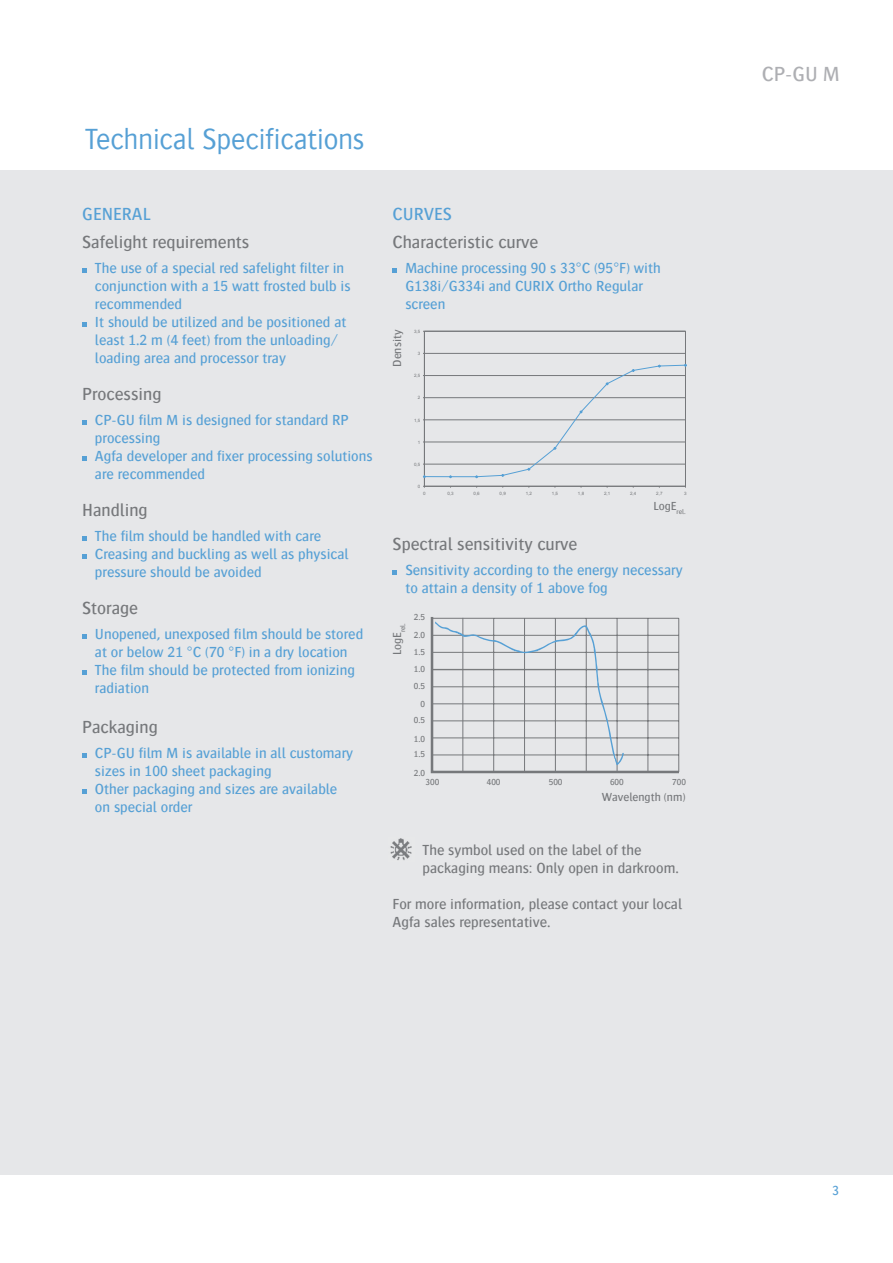
<style>
.page{position:relative;width:893px;height:1263px;background:#fff}
.page>*{position:absolute;margin:0;border:0;box-sizing:border-box;transform-origin:0 0}
.t1{font:300 30px "Bosis For Agfa";letter-spacing:-.01em;color:#56a0d5}
.t2{font:500 21px "Bosis For Agfa";color:#aeafb3}
.t3{font:500 18px "Bosis For Agfa";color:#76787b}
.t4{font:500 18px "Bosis For Agfa";color:#56a0d5}
.t5{font:500 15px/18px "Bosis For Agfa";color:#56a0d5}
.t6{font:500 15px/18px "Bosis For Agfa";color:#76787b}
.t7{font:500 13.5px "Bosis For Agfa";color:#56a0d5}
.t8{font:500 12px "Bosis For Agfa";color:#76787b}
.t9{font:500 9px "Bosis For Agfa";color:#76787b}
.t10{font:4.5px "Arial";color:#76787b}
</style>
<div class="page">
<div style="left:0;top:170px;width:893px;height:1004px;background:#e6e7e9"></div>
<svg style="left:82px;top:268px;width:5px;height:5px"></svg>
<svg style="left:82px;top:322px;width:5px;height:5px"></svg>
<svg style="left:82px;top:420px;width:5px;height:5px"></svg>
<svg style="left:82px;top:456px;width:5px;height:5px"></svg>
<svg style="left:82px;top:536px;width:5px;height:5px"></svg>
<svg style="left:82px;top:554px;width:5px;height:5px"></svg>
<svg style="left:82px;top:635px;width:5px;height:4px"></svg>
<svg style="left:82px;top:671px;width:5px;height:4px"></svg>
<svg style="left:82px;top:753px;width:5px;height:4px"></svg>
<svg style="left:82px;top:789px;width:5px;height:4px"></svg>
<svg style="left:393px;top:268px;width:4px;height:5px"></svg>
<hr style="left:424px;top:353px;width:261px;height:1px;background:#76787b">
<div style="left:424px;top:331px;width:262px;height:155px;border:1px solid #76787b"></div>
<hr style="left:424px;top:331px;width:1px;height:155px;background:#76787b">
<hr style="left:424px;top:486px;width:261px;height:1px;background:#76787b">
<svg style="left:423px;top:364px;width:264px;height:114px"></svg>
<svg style="left:393px;top:570px;width:4px;height:5px"></svg>
<svg style="left:430px;top:617px;width:250px;height:157px"></svg>
<img style="left:390px;top:838px;width:22px;height:22px">
<h1 class="t1" style="left:85px;top:123px;width:281px">Technical Specifications</h1>
<p class="t4" style="left:82px;top:204px;width:70px">GENERAL</p>
<p class="t3" style="left:82px;top:232px;width:169px">Safelight requirements</p>
<p class="t5" style="left:95px;top:259px;width:257px">The use of a special red safelight filter in conjunction with a 15 watt frosted bulb is recommended<br>It should be utilized and be positioned at least 1.2 m (4 feet) from the unloading/ loading area and processor tray</p>
<p class="t3" style="left:82px;top:385px;width:81px">Processing</p>
<p class="t5" style="left:95px;top:411px;width:279px">CP-GU film M is designed for standard RP processing<br>Agfa developer and fixer processing solutions are recommended</p>
<p class="t3" style="left:82px;top:501px;width:67px">Handling</p>
<p class="t5" style="left:95px;top:527px;width:255px">The film should be handled with care<br>Creasing and buckling as well as physical pressure should be avoided</p>
<p class="t3" style="left:82px;top:599px;width:57px">Storage</p>
<p class="t5" style="left:95px;top:625px;width:270px">Unopened, unexposed film should be stored at or below 21 °C (70 °F) in a dry location The film should be protected from ionizing radiation</p>
<p class="t3" style="left:82px;top:717px;width:77px">Packaging</p>
<p class="t5" style="left:95px;top:743px;width:260px">CP-GU film M is available in all customary sizes in 100 sheet packaging<br>Other packaging and sizes are available on special order</p>
<p class="t4" style="left:393px;top:204px;width:61px">CURVES</p>
<p class="t3" style="left:393px;top:232px;width:147px">Characteristic curve</p>
<p class="t5" style="left:405px;top:259px;width:257px">Machine processing 90 s 33°C (95°F) with<br>G138i/G334i and CURIX Ortho Regular screen</p>
<p class="t8" style="left:391px;top:367px;width:39px;rotate:-90deg">Density</p>
<p class="t10" style="left:414px;top:328px;width:8px">3,5</p>
<p class="t10" style="left:418px;top:351px;width:4px">3</p>
<p class="t10" style="left:414px;top:373px;width:8px">2,5</p>
<p class="t10" style="left:418px;top:395px;width:4px">2</p>
<p class="t10" style="left:414px;top:417px;width:8px">1,5</p>
<p class="t10" style="left:418px;top:439px;width:4px">1</p>
<p class="t10" style="left:414px;top:461px;width:8px">0,5</p>
<p class="t10" style="left:418px;top:483px;width:4px">0</p>
<p class="t10" style="left:423px;top:490px;width:4px">0</p>
<p class="t10" style="left:447px;top:490px;width:8px">0,3</p>
<p class="t10" style="left:473px;top:490px;width:8px">0,6</p>
<p class="t10" style="left:500px;top:490px;width:8px">0,9</p>
<p class="t10" style="left:526px;top:490px;width:8px">1,2</p>
<p class="t10" style="left:552px;top:490px;width:8px">1,5</p>
<p class="t10" style="left:578px;top:490px;width:8px">1,8</p>
<p class="t10" style="left:604px;top:490px;width:8px">2,1</p>
<p class="t10" style="left:630px;top:490px;width:8px">2,4</p>
<p class="t10" style="left:656px;top:490px;width:8px">2,7</p>
<p class="t10" style="left:684px;top:490px;width:4px">3</p>
<p class="t8" style="left:653px;top:500px;width:34px">LogE<sub>rel.</sub></p>
<p class="t3" style="left:393px;top:534px;width:186px">Spectral sensitivity curve</p>
<p class="t5" style="left:405px;top:560px;width:279px">Sensitivity according to the energy necessary to attain a density of 1 above fog</p>
<p class="t8" style="left:391px;top:655px;width:34px;rotate:-90deg">LogE<sub>rel.</sub></p>
<p class="t9" style="left:414px;top:612px;width:13px">2.5</p>
<p class="t9" style="left:414px;top:630px;width:13px">2.0</p>
<p class="t9" style="left:414px;top:647px;width:13px">1.5</p>
<p class="t9" style="left:414px;top:664px;width:13px">1.0</p>
<p class="t9" style="left:414px;top:681px;width:13px">0.5</p>
<p class="t9" style="left:420px;top:699px;width:6px">0</p>
<p class="t9" style="left:414px;top:715px;width:13px">0.5</p>
<p class="t9" style="left:414px;top:734px;width:13px">1.0</p>
<p class="t9" style="left:414px;top:750px;width:13px">1.5</p>
<p class="t9" style="left:414px;top:768px;width:13px">2.0</p>
<p class="t9" style="left:425px;top:778px;width:15px">300</p>
<p class="t9" style="left:487px;top:778px;width:15px">400</p>
<p class="t9" style="left:549px;top:778px;width:15px">500</p>
<p class="t9" style="left:610px;top:778px;width:15px">600</p>
<p class="t9" style="left:672px;top:778px;width:15px">700</p>
<p class="t8" style="left:602px;top:791px;width:85px">Wavelength (nm)</p>
<p class="t6" style="left:423px;top:841px;width:258px">The symbol used on the label of the packaging means: Only open in darkroom.</p>
<p class="t6" style="left:393px;top:895px;width:291px">For more information, please contact your local<br>Agfa sales representative.</p>
<h2 class="t2" style="left:762px;top:63px;width:79px">CP-GU M</h2>
<p class="t7" style="left:832px;top:1184px;width:8px">3</p>
</div>
